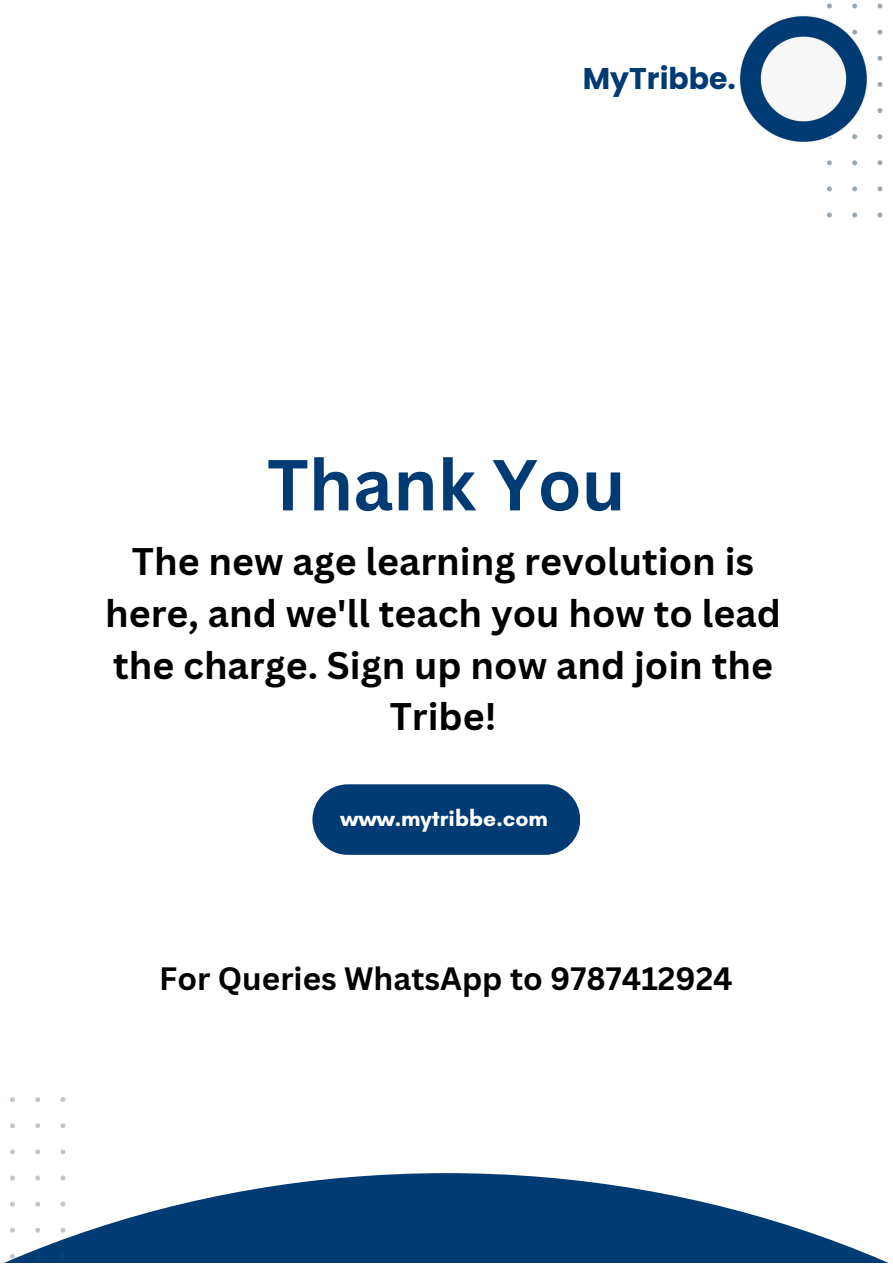
<style>
.page{position:relative;width:893px;height:1264px;background:#fff}
.page>*{position:absolute;margin:0;border:0;box-sizing:border-box;transform-origin:0 0}
.t1{font:700 70.5px "Canva Sans";color:#013b73}
.t2{font:700 37.5px/51.8px "Canva Sans";color:#000;text-align:center}
.t3{font:700 31.5px "Canva Sans";color:#000}
.t4{font:700 29.85px "Poppins";color:#013b73}
.t5{font:700 22.95px "Glacial Indifference";color:#fff}
</style>
<div class="page">
<svg style="left:65px;top:1173px;width:821px;height:89px;fill:#013b73"></svg>
<svg style="left:6px;top:1097px;width:59px;height:165px"></svg>
<svg style="left:827px;top:3px;width:56px;height:214px"></svg>
<img style="left:738px;top:14px;width:130px;height:130px;border-radius:50%">
<div style="left:312px;top:784px;width:268px;height:70px;background:#013b73;border-radius:35px"></div>
<p class="t4" style="left:582px;top:57px;width:155px">MyTribbe.</p>
<h1 class="t1" style="left:267px;top:435px;width:360px">Thank You</h1>
<p class="t2" style="left:105px;top:534px;width:677px">The new age learning revolution is here, and we'll teach you how to lead the charge. Sign up now and join the<br>Tribe!</p>
<p class="t5" style="left:340px;top:804px;width:209px">www.mytribbe.com</p>
<p class="t3" style="left:159px;top:956px;width:575px">For Queries WhatsApp to 9787412924</p>
</div>
